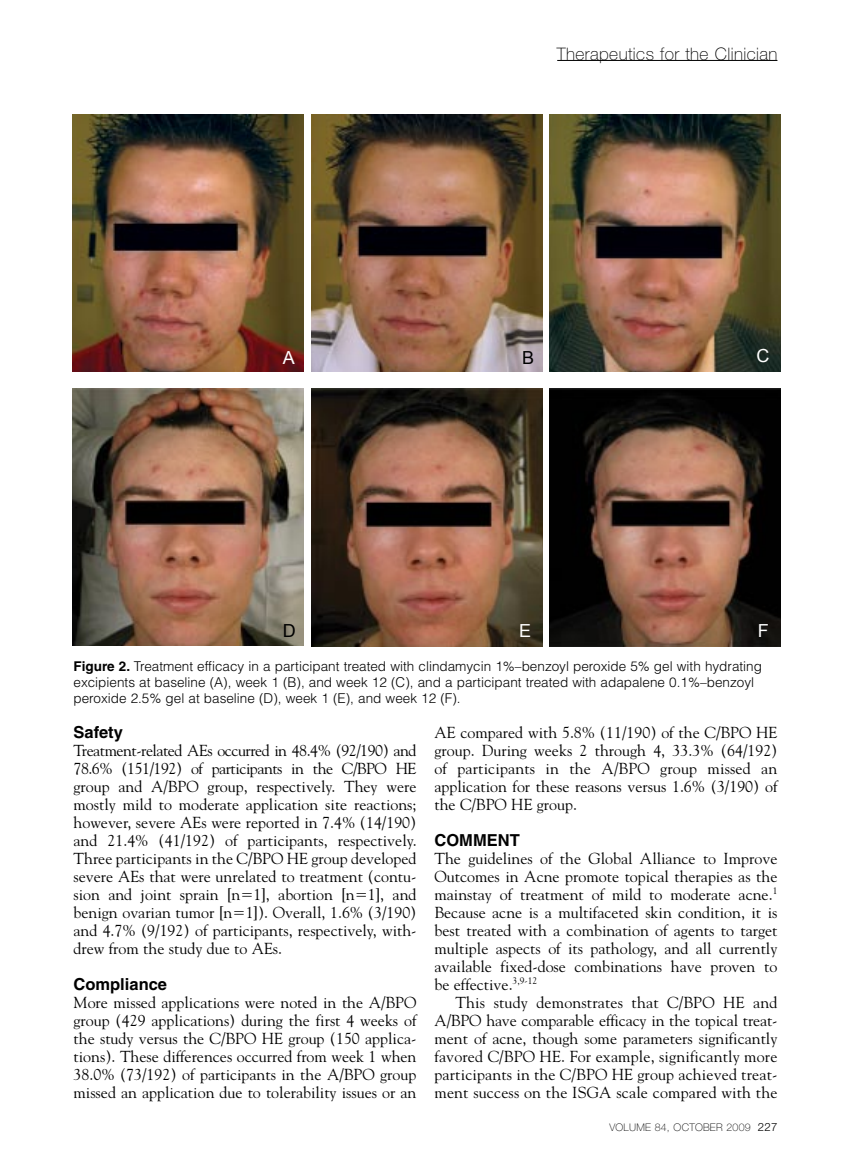
<style>
.page{position:relative;width:851px;height:1161px;background:#fff}
.page>*{position:absolute;margin:0;border:0;box-sizing:border-box;transform-origin:0 0}
.t1{font:18px "Arial";color:#fff}
.t2{font:18px "Arial";color:#000}
.t3{font:100 17.25px "Helvetica Neue";letter-spacing:.025em;color:#000}
.t4{font:700 16.5px "Helvetica";color:#000}
.t5{font:15.9px/18px "Goudy";color:#000;text-align:justify}
.t6{font:300 13.5px/15.9px "Helvetica";color:#000}
.t7{font:100 10.5px "Helvetica Neue";letter-spacing:.025em;color:#000}
.s1{font-weight:700}
.s2{font-family:"Mathematical Pi One"}
.s3{font-weight:300;font-size:11.4px}
</style>
<div class="page">
<hr style="left:557px;top:60px;width:220px;height:1px;background:#000">
<img style="left:72px;top:114px;width:231px;height:258px">
<img style="left:311px;top:114px;width:231px;height:258px">
<img style="left:549px;top:114px;width:231px;height:258px">
<img style="left:72px;top:388px;width:231px;height:258px">
<img style="left:311px;top:389px;width:231px;height:258px">
<img style="left:549px;top:388px;width:231px;height:258px">
<p class="t3" style="left:556px;top:44px;width:222px">Therapeutics for the Clinician</p>
<p class="t1" style="left:283px;top:348px;width:14px">A</p>
<p class="t2" style="left:522px;top:348px;width:14px">B</p>
<p class="t1" style="left:756px;top:345px;width:14px">C</p>
<p class="t2" style="left:283px;top:620px;width:14px">D</p>
<p class="t1" style="left:519px;top:621px;width:14px">E</p>
<p class="t1" style="left:757px;top:621px;width:12px">F</p>
<p class="t6" style="left:74px;top:658px;width:690px"><span class="s1">Figure 2.</span> Treatment efficacy in a participant treated with clindamycin 1%–benzoyl peroxide 5% gel with hydrating excipients at baseline (A), week 1 (B), and week 12 (C), and a participant treated with adapalene 0.1%–benzoyl peroxide 2.5% gel at baseline (D), week 1 (E), and week 12 (F).</p>
<p class="t4" style="left:74px;top:722px;width:51px">Safety</p>
<p class="t5" style="left:74px;top:741px;width:344px">Treatment-related AEs occurred in 48.4% (92/190) and 78.6% (151/192) of participants in the C/BPO HE group and A/BPO group, respectively. They were mostly mild to moderate application site reactions; however, severe AEs were reported in 7.4% (14/190) and 21.4% (41/192) of participants, respectively.<br>Three participants in the C/BPO HE group developed severe AEs that were unrelated to treatment (contu&shy;sion and joint sprain [n<span class="s2">5</span>1], abortion [n<span class="s2">5</span>1], and benign ovarian tumor [n<span class="s2">5</span>1]). Overall, 1.6% (3/190) and 4.7% (9/192) of participants, respectively, with&shy;drew from the study due to AEs.</p>
<p class="t4" style="left:74px;top:974px;width:95px">Compliance</p>
<p class="t5" style="left:74px;top:993px;width:344px">More missed applications were noted in the A/BPO group (429 applications) during the first 4 weeks of the study versus the C/BPO HE group (150 applica&shy;tions). These differences occurred from week 1 when 38.0% (73/192) of participants in the A/BPO group missed an application due to tolerability issues or an</p>
<p class="t5" style="left:434px;top:723px;width:344px">AE compared with 5.8% (11/190) of the C/BPO HE group. During weeks 2 through 4, 33.3% (64/192) of participants in the A/BPO group missed an application for these reasons versus 1.6% (3/190) of the C/BPO HE group.</p>
<p class="t4" style="left:434px;top:830px;width:87px">Comm ent</p>
<p class="t5" style="left:434px;top:849px;width:344px">The guidelines of the Global Alliance to Improve Outcomes in Acne promote topical therapies as the mainstay of treatment of mild to moderate acne.<sup>1<br></sup>Because acne is a multifaceted skin condition, it is best treated with a combination of agents to target multiple aspects of its pathology, and all currently available fixed-dose combinations have proven to be effective.<sup>3,9-12</sup></p>
<p class="t5" style="left:434px;top:993px;width:344px;text-indent:21px">This study demonstrates that C/BPO HE and A/BPO have comparable efficacy in the topical treat&shy;ment of acne, though some parameters significantly favored C/BPO HE. For example, significantly more participants in the C/BPO HE group achieved treat&shy;ment success on the ISGA scale compared with the</p>
<p class="t7" style="left:609px;top:1121px;width:169px">VOLUME 84, OCTOBER 2009 <span class="s3">227</span></p>
</div>
